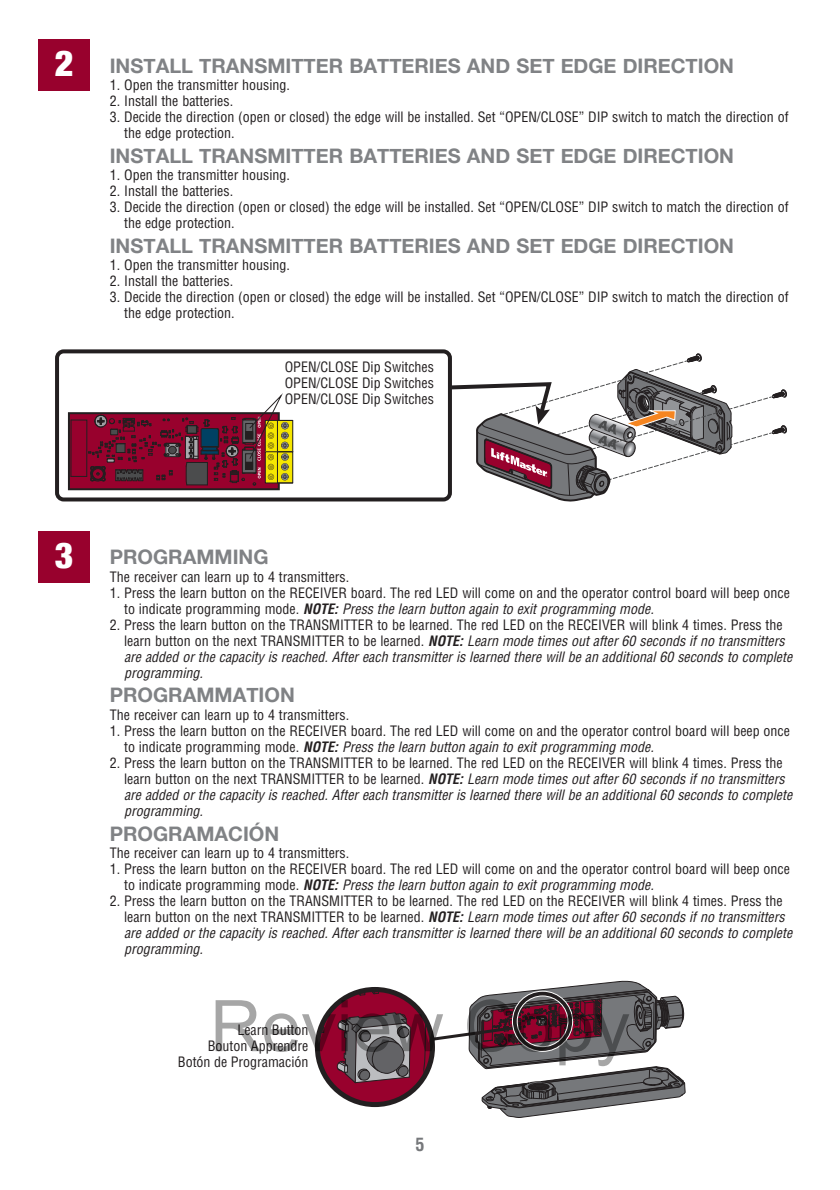
<style>
.page{position:relative;width:840px;height:1190px;background:#fff}
.page>*{position:absolute;margin:0;border:0;box-sizing:border-box;transform-origin:0 0}
.t1{font:71.2px "Arial";color:rgb(0 0 0/.35)}
.t2{font:900 condensed 36px "Helvetica Neue";color:#fff}
.t3{font:700 20px "Helvetica Neue";color:#808285}
.t4{font:700 condensed 18px "Helvetica LT Std";color:#76787b}
.t5{font:condensed 14px/16px "Helvetica LT Std";color:#231f20}
.t6{font:italic condensed 14px/16px "Helvetica LT Std";color:#231f20}
.s1{font-weight:900;font-stretch:condensed;font-size:36px;color:#fff}
.s2{font-weight:700;font-style:italic}
.s3{font-style:italic}
.s4{font-style:normal}
.s5{font-weight:700}
</style>
<div class="page">
<div style="left:39px;top:39px;width:51px;height:51px;background:#98012d"></div>
<div style="left:39px;top:531px;width:51px;height:51px;background:#98012d"></div>
<svg style="left:317px;top:980px;width:369px;height:138px"></svg>
<div style="left:315px;top:987px;width:120px;height:120px;border:5px solid #231f20;border-radius:50%"></div>
<div style="left:55px;top:349px;width:397px;height:152px;border:4px solid #231f20;border-radius:7px"></div>
<div style="left:68px;top:412px;width:212px;height:78px;border:2px solid #231f20"></div>
<div style="left:265px;top:420px;width:28px;height:32px;background:#f5e601"></div>
<div style="left:277px;top:420px;width:16px;height:32px;border:1px solid #231f20"></div>
<div style="left:265px;top:452px;width:28px;height:31px;background:#f5e601"></div>
<div style="left:277px;top:451px;width:16px;height:32px;border:1px solid #231f20"></div>
<svg style="left:447px;top:353px;width:340px;height:149px"></svg>
<svg style="left:70px;top:393px;width:219px;height:93px"></svg>
<h3 class="t3" style="left:55px;top:53px;width:681px"><span class="s1">2</span> INSTALL TRANSMITTER BATTERIES AND SET EDGE DIRECTION</h3>
<p class="t5" style="left:110px;top:79px;width:182px">1. Open the transmitter housing.</p>
<p class="t5" style="left:110px;top:95px;width:125px">2. Install the batteries.</p>
<p class="t5" style="left:124px;top:111px;width:666px;text-indent:-14px">3. Decide the direction (open or closed) the edge will be installed. Set “OPEN/CLOSE” DIP switch to match the direction of the edge protection.</p>
<h3 class="t3" style="left:110px;top:143px;width:626px">INSTALL TRANSMITTER BATTERIES AND SET EDGE DIRECTION</h3>
<p class="t5" style="left:110px;top:169px;width:182px">1. Open the transmitter housing.</p>
<p class="t5" style="left:110px;top:185px;width:125px">2. Install the batteries.</p>
<p class="t5" style="left:124px;top:201px;width:666px;text-indent:-14px">3. Decide the direction (open or closed) the edge will be installed. Set “OPEN/CLOSE” DIP switch to match the direction of the edge protection.</p>
<h3 class="t3" style="left:110px;top:234px;width:626px">INSTALL TRANSMITTER BATTERIES AND SET EDGE DIRECTION</h3>
<p class="t5" style="left:110px;top:259px;width:182px">1. Open the transmitter housing.</p>
<p class="t5" style="left:110px;top:275px;width:125px">2. Install the batteries.</p>
<p class="t5" style="left:124px;top:291px;width:666px;text-indent:-14px">3. Decide the direction (open or closed) the edge will be installed. Set “OPEN/CLOSE” DIP switch to match the direction of the edge protection.</p>
<p class="t5" style="left:285px;top:360px;width:151px;text-align:justify">OPEN/CLOSE Dip Switches OPEN/CLOSE Dip Switches OPEN/CLOSE Dip Switches</p>
<h2 class="t2" style="left:55px;top:533px;width:20px">3</h2>
<h3 class="t3" style="left:110px;top:545px;width:160px">PROGRAMMING</h3>
<p class="t5" style="left:110px;top:570px;width:241px">The receiver can learn up to 4 transmitters.</p>
<p class="t5" style="left:124px;top:586px;width:667px;text-indent:-14px">1. Press the learn button on the RECEIVER board. The red LED will come on and the operator control board will beep once to indicate programming mode. <span class="s2">NOTE:</span> <span class="s3">Press the learn button again to exit programming mode.</span></p>
<p class="t6" style="left:124px;top:618px;width:670px;text-indent:-14px"><span class="s4">2. Press the learn button on the TRANSMITTER to be learned. The red LED on the RECEIVER will blink 4 times. Press the learn button on the next TRANSMITTER to be learned.</span> <span class="s5">NOTE:</span> Learn mode times out after 60 seconds if no transmitters are added or the capacity is reached. After each transmitter is learned there will be an additional 60 seconds to complete programming.</p>
<h3 class="t3" style="left:110px;top:683px;width:187px">PROGRAMMATION</h3>
<p class="t5" style="left:110px;top:708px;width:241px">The receiver can learn up to 4 transmitters.</p>
<p class="t5" style="left:124px;top:724px;width:667px;text-indent:-14px">1. Press the learn button on the RECEIVER board. The red LED will come on and the operator control board will beep once to indicate programming mode. <span class="s2">NOTE:</span> <span class="s3">Press the learn button again to exit programming mode.</span></p>
<p class="t6" style="left:124px;top:756px;width:670px;text-indent:-14px"><span class="s4">2. Press the learn button on the TRANSMITTER to be learned. The red LED on the RECEIVER will blink 4 times. Press the learn button on the next TRANSMITTER to be learned.</span> <span class="s5">NOTE:</span> Learn mode times out after 60 seconds if no transmitters are added or the capacity is reached. After each transmitter is learned there will be an additional 60 seconds to complete programming.</p>
<h3 class="t3" style="left:110px;top:821px;width:171px">PROGRAMACIÓN</h3>
<p class="t5" style="left:110px;top:847px;width:241px">The receiver can learn up to 4 transmitters.</p>
<p class="t5" style="left:124px;top:863px;width:667px;text-indent:-14px">1. Press the learn button on the RECEIVER board. The red LED will come on and the operator control board will beep once to indicate programming mode. <span class="s2">NOTE:</span> <span class="s3">Press the learn button again to exit programming mode.</span></p>
<p class="t6" style="left:124px;top:895px;width:670px;text-indent:-14px"><span class="s4">2. Press the learn button on the TRANSMITTER to be learned. The red LED on the RECEIVER will blink 4 times. Press the learn button on the next TRANSMITTER to be learned.</span> <span class="s5">NOTE:</span> Learn mode times out after 60 seconds if no transmitters are added or the capacity is reached. After each transmitter is learned there will be an additional 60 seconds to complete programming.</p>
<h1 class="t1" style="left:210px;top:980px;width:421px">Review Copy</h1>
<p class="t5" style="left:178px;top:1024px;width:132px;text-align:right">Learn Button<br>Bouton Apprendre<br>Botón de Programación</p>
<p class="t4" style="left:416px;top:1137px;width:10px">5</p>
</div>
